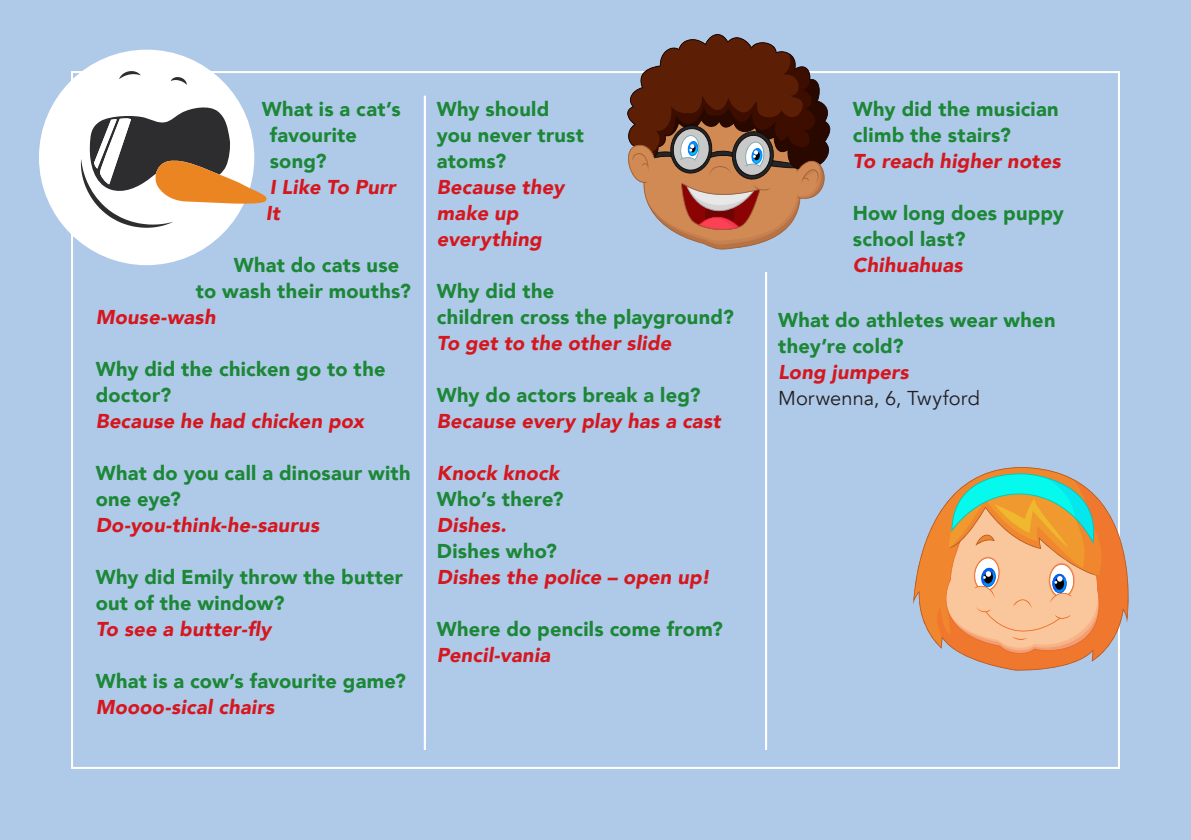
<style>
.page{position:relative;width:1191px;height:840px;background:#fff}
.page>*{position:absolute;margin:0;border:0;box-sizing:border-box;transform-origin:0 0}
.question{font:900 20px/26px "Avenir";letter-spacing:.015em;color:#1c8736}
.Answer{font:italic 900 20px/26px "Avenir";letter-spacing:.015em;color:#d5171f}
.Name{font:20px "Avenir";letter-spacing:.005em;color:#231f20}
.Body{font:italic 900 20px "Avenir";letter-spacing:.01em;color:#d5171f}
</style>
<div class="page">
<div style="left:0;top:0;width:1191px;height:839px;background:#afcae9"></div>
<hr style="left:424px;top:96px;width:2px;height:653px;background:#fff">
<hr style="left:765px;top:272px;width:2px;height:477px;background:#fff">
<div style="left:39px;top:50px;width:215px;height:215px;background:#fff;border-radius:50%"></div>
<svg style="left:119px;top:71px;width:22px;height:8px"></svg>
<svg style="left:171px;top:77px;width:16px;height:8px"></svg>
<svg style="left:81px;top:104px;width:186px;height:124px"></svg>
<svg style="left:620px;top:34px;width:216px;height:216px"></svg>
<svg style="left:965px;top:465px;width:164px;height:206px"></svg>
<svg style="left:913px;top:465px;width:204px;height:191px"></svg>
<p class="question" style="left:270px;top:95px;width:133px;text-indent:-8px">What is a cat’s favourite song?</p>
<p class="Answer" style="left:266px;top:174px;width:131px">I Like To Purr<br>It</p>
<p class="question" style="left:196px;top:251px;width:217px;text-indent:38px">What do cats use to wash their mouths?</p>
<p class="Answer" style="left:96px;top:304px;width:121px">Mouse-wash</p>
<p class="question" style="left:96px;top:355px;width:291px">Why did the chicken go to the doctor?</p>
<p class="Answer" style="left:96px;top:408px;width:270px">Because he had chicken pox</p>
<p class="question" style="left:96px;top:459px;width:316px">What do you call a dinosaur with one eye?</p>
<p class="Answer" style="left:96px;top:512px;width:225px">Do-you-think-he-saurus</p>
<p class="question" style="left:96px;top:563px;width:309px">Why did Emily throw the butter out of the window?</p>
<p class="Answer" style="left:96px;top:616px;width:177px">To see a butter-fly</p>
<p class="question" style="left:96px;top:667px;width:312px">What is a cow’s favourite game?</p>
<p class="Answer" style="left:96px;top:694px;width:180px">Moooo-sical chairs</p>
<p class="question" style="left:437px;top:95px;width:149px">Why should you never trust atoms?</p>
<p class="Answer" style="left:437px;top:174px;width:129px">Because they make up everything</p>
<p class="question" style="left:437px;top:277px;width:298px">Why did the<br>children cross the playground?</p>
<p class="Answer" style="left:437px;top:330px;width:236px">To get to the other slide</p>
<p class="question" style="left:437px;top:381px;width:265px">Why do actors break a leg?</p>
<p class="Answer" style="left:437px;top:408px;width:285px">Because every play has a cast</p>
<p class="Body" style="left:437px;top:456px;width:124px">Knock knock</p>
<p class="question" style="left:437px;top:485px;width:128px">Who’s there?</p>
<p class="Answer" style="left:437px;top:512px;width:71px">Dishes.</p>
<p class="question" style="left:437px;top:537px;width:122px">Dishes who?</p>
<p class="Answer" style="left:437px;top:564px;width:275px">Dishes the police – open up!</p>
<p class="question" style="left:437px;top:615px;width:287px">Where do pencils come from?</p>
<p class="Answer" style="left:437px;top:642px;width:115px">Pencil-vania</p>
<p class="question" style="left:853px;top:95px;width:207px">Why did the musician climb the stairs?</p>
<p class="Answer" style="left:853px;top:148px;width:209px">To reach higher notes</p>
<p class="question" style="left:853px;top:199px;width:212px">How long does puppy school last?</p>
<p class="Answer" style="left:853px;top:252px;width:111px">Chihuahuas</p>
<p class="question" style="left:778px;top:306px;width:279px">What do athletes wear when they’re cold?</p>
<p class="Answer" style="left:778px;top:358px;width:132px">Long jumpers</p>
<p class="Name" style="left:778px;top:386px;width:203px">Morwenna, 6, Twyford</p>
</div>
